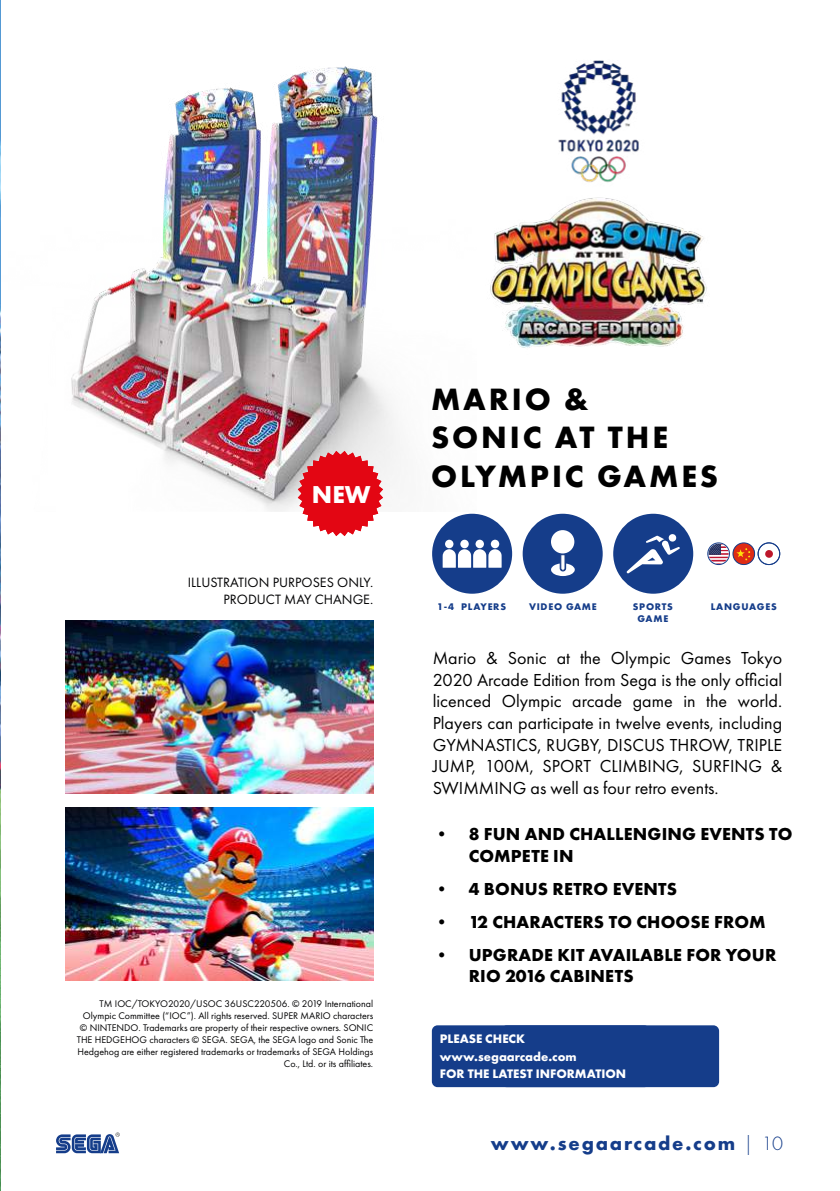
<style>
.page{position:relative;width:840px;height:1191px;background:#fff}
.page>*{position:absolute;margin:0;border:0;box-sizing:border-box;transform-origin:0 0}
.t1{font:700 32px/38.4px "Futura PT";letter-spacing:.09em;color:#000}
.t2{font:700 25.4px "Futura PT";color:#fff}
.t3{font:700 20px "Futura PT";letter-spacing:.09em;color:#153d8a}
.t4{font:18px/21.6px "Futura PT";color:#000;text-align:justify}
.t5{font:700 18px/21.6px "Futura PT";letter-spacing:.01em;color:#000}
.t6{font:14px/16.8px "Futura PT";color:#020203;text-align:right}
.t7{font:700 12.8px/17.4px "Futura PT";color:#fff}
.t8{font:10px/12px "Futura PT";color:#020203;text-align:right}
.t9{font:700 10px "Futura PT";letter-spacing:.075em;color:#153d8a}
.s1{font-weight:300}
</style>
<div class="page">
<img style="left:71px;top:66px;width:327px;height:445px">
<img style="left:490px;top:60px;width:217px;height:288px">
<img style="left:65px;top:620px;width:308px;height:173px">
<img style="left:65px;top:807px;width:308px;height:173px">
<svg style="left:296px;top:450px;width:88px;height:86px"></svg>
<svg style="left:56px;top:1132px;width:64px;height:22px"></svg>
<div style="left:431px;top:1025px;width:218px;height:62px;background:#153d8a;border-radius:6px"></div>
<div style="left:500px;top:1025px;width:218px;height:62px;background:#153d8a;border-radius:6px"></div>
<img style="left:0;top:0;width:1px;height:1191px">
<div style="left:613px;top:514px;width:79px;height:79px;background:#153d8a;border-radius:50%"></div>
<div style="left:522px;top:514px;width:80px;height:79px;background:#153d8a;border-radius:50%"></div>
<svg style="left:551px;top:553px;width:23px;height:23px"></svg>
<div style="left:550px;top:530px;width:24px;height:23px;background:#fff;border-radius:50%"></div>
<div style="left:732px;top:542px;width:22px;height:23px;border:1px solid #153d8a;border-radius:50%"></div>
<div style="left:757px;top:542px;width:22px;height:23px;border:1px solid #153d8a;border-radius:50%"></div>
<div style="left:432px;top:514px;width:80px;height:79px;background:#153d8a;border-radius:50%"></div>
<div style="left:445px;top:540px;width:8px;height:8px;background:#fff;border-radius:50%"></div>
<div style="left:460px;top:540px;width:8px;height:8px;background:#fff;border-radius:50%"></div>
<div style="left:475px;top:540px;width:8px;height:8px;background:#fff;border-radius:50%"></div>
<svg style="left:442px;top:549px;width:59px;height:19px"></svg>
<div style="left:490px;top:540px;width:9px;height:8px;background:#fff;border-radius:50%"></div>
<svg style="left:707px;top:543px;width:72px;height:21px"></svg>
<div style="left:707px;top:543px;width:22px;height:21px;border:1px solid #fff;border-radius:50%"></div>
<div style="left:707px;top:542px;width:22px;height:23px;border:1px solid #153d8a;border-radius:50%"></div>
<svg style="left:626px;top:534px;width:53px;height:39px"></svg>
<h2 class="t2" style="left:312px;top:478px;width:60px">NEW</h2>
<h3 class="t6" style="left:188px;top:573px;width:187px">ILLUSTRATION PURPOSES ONLY.<br>PRODUCT MAY CHANGE.</h3>
<p class="t8" style="left:77px;top:998px;width:298px">TM IOC/TOKYO2020/USOC 36USC220506. © 2019 International Olympic Committee (“IOC”). All rights reserved. SUPER MARIO characters © NINTENDO. Trademarks are property of their respective owners. SONIC THE HEDGEHOG characters © SEGA. SEGA, the SEGA logo and Sonic The Hedgehog are either registered trademarks or trademarks of SEGA Holdings Co., Ltd. or its affiliates.</p>
<h1 class="t1" style="left:431px;top:379px;width:288px">MARIO &amp;<br>SONIC AT THE<br>OLYMPIC GAMES</h1>
<p class="t9" style="left:437px;top:600px;width:70px">1-4 PLAYERS</p>
<p class="t9" style="left:528px;top:600px;width:69px">VIDEO GAME</p>
<p class="t9" style="left:632px;top:600px;width:42px">SPORTS</p>
<p class="t9" style="left:710px;top:600px;width:68px">LANGUAGES</p>
<p class="t9" style="left:637px;top:612px;width:32px">GAME</p>
<p class="t4" style="left:432px;top:647px;width:351px">Mario &amp; Sonic at the Olympic Games Tokyo 2020 Arcade Edition from Sega is the only official licenced Olympic arcade game in the world.<br>Players can participate in twelve events, including GYMNASTICS, RUGBY, DISCUS THROW, TRIPLE JUMP, 100M, SPORT CLIMBING, SURFING &amp; SWIMMING as well as four retro events.</p>
<h3 class="t5" style="left:468px;top:823px;width:325px;text-indent:-36px">• 8 FUN AND CHALLENGING EVENTS TO<br>COMPETE IN</h3>
<h3 class="t5" style="left:432px;top:877px;width:246px">• 4 BONUS RETRO EVENTS</h3>
<h3 class="t5" style="left:432px;top:910px;width:334px">• 12 CHARACTERS TO CHOOSE FROM</h3>
<h3 class="t5" style="left:468px;top:943px;width:309px;text-indent:-36px">• UPGRADE KIT AVAILABLE FOR YOUR<br>RIO 2016 CABINETS</h3>
<p class="t7" style="left:439px;top:1030px;width:188px">PLEASE CHECK www.segaarcade.com<br>FOR THE LATEST INFORMATION</p>
<h3 class="t3" style="left:490px;top:1130px;width:293px">www.segaarcade.com <span class="s1">| 10</span></h3>
</div>
